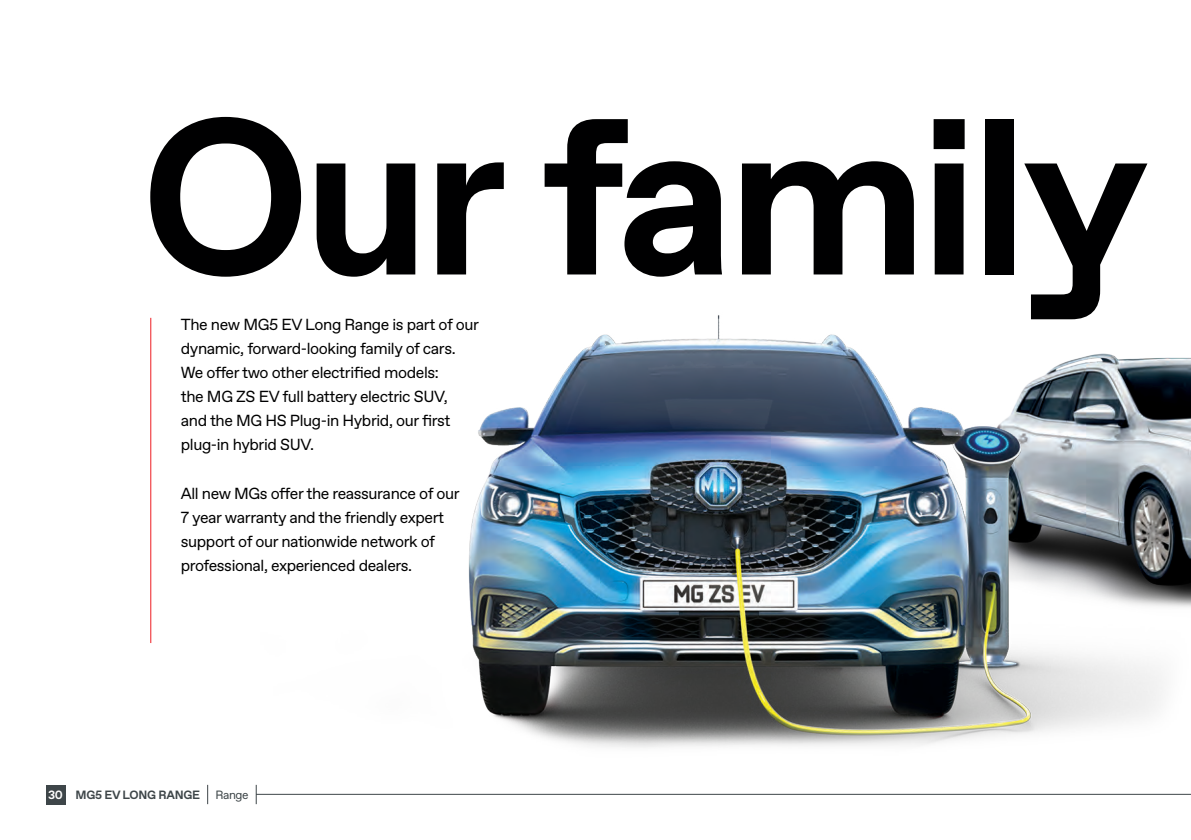
<style>
.page{position:relative;width:1191px;height:840px;background:#fff}
.page>*{position:absolute;margin:0;border:0;box-sizing:border-box;transform-origin:0 0}
.t1{font:700 221.6px "Favorit Std";letter-spacing:-.035em;color:#000001}
.t2{font:16px/24px "Favorit Std";letter-spacing:-.025em;color:#000001}
.t3{font:700 12px "Favorit Std";letter-spacing:-.02em;color:#3e4649}
.t4{font:12px "Favorit Std";letter-spacing:-.03em;color:#3e4649}
.t5{font:700 12px "Favorit Std";color:#fff}
</style>
<div class="page">
<hr style="left:150px;top:317px;width:1px;height:325px;background:#ee1d23">
<hr style="left:256px;top:793px;width:935px;height:1px;background:#3e4649">
<div style="left:46px;top:784px;width:19px;height:20px;background:#3e4649"></div>
<svg style="left:207px;top:784px;width:1px;height:19px"></svg>
<svg style="left:256px;top:784px;width:1px;height:19px"></svg>
<img style="left:468px;top:315px;width:721px;height:433px">
<p class="t1" style="left:141px;top:49px;width:1009px">Our family</p>
<p class="t2" style="left:181px;top:312px;width:300px">The new MG5 EV Long Range is part of our dynamic, forward-looking family of cars.</p>
<p class="t2" style="left:181px;top:360px;width:259px">We offer two other electrified models:</p>
<p class="t2" style="left:181px;top:384px;width:268px">the MG ZS EV full battery electric SUV,</p>
<p class="t2" style="left:181px;top:408px;width:271px">and the MG HS Plug-in Hybrid, our first</p>
<p class="t2" style="left:181px;top:432px;width:135px">plug-in hybrid SUV.</p>
<p class="t2" style="left:181px;top:480px;width:280px">All new MGs offer the reassurance of our 7 year warranty and the friendly expert support of our nationwide network of professional, experienced dealers.</p>
<p class="t5" style="left:48px;top:786px;width:16px">30</p>
<p class="t3" style="left:75px;top:786px;width:126px">MG5 EV LONG RANGE</p>
<p class="t4" style="left:215px;top:786px;width:35px">Range</p>
</div>
